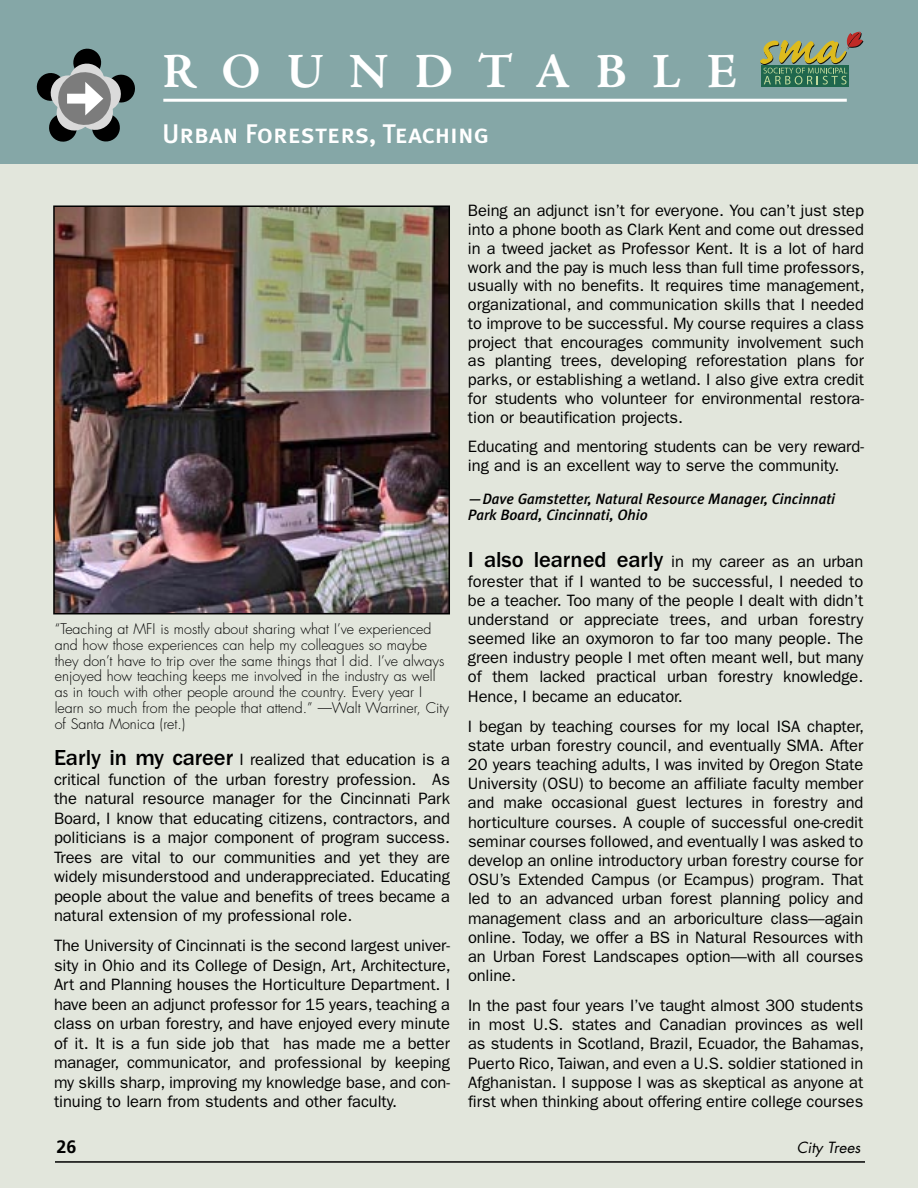
<style>
.page{position:relative;width:918px;height:1188px;background:#e2e6dc}
.page>*{position:absolute;margin:0;border:0;box-sizing:border-box;transform-origin:0 0}
.Body_Jenson{font:700 49.5px "Adobe Jenson Pro";letter-spacing:.51em;color:#fff}
.Body_Jenson-2{font:27px "Meta Plus Medium Caps";color:#fff}
.t1{font:700 18px "Frutiger";color:#000}
.body_Franklin_book{font:16.5px/19.2px "Franklin Gothic";letter-spacing:-.005em;color:#000;text-align:justify}
.TOC_credits{font:italic 500 15px/16.5px "Meta Plus";color:#000}
.t2{font:italic 15px "Futura";color:#000}
.t3{font:300 14.25px/15.8px "Futura";color:#000}
.s1{font-weight:500;font-size:22.5px}
</style>
<div class="page">
<div style="left:0;top:0;width:918px;height:164px;background:#85a7a7"></div>
<div style="left:761px;top:66px;width:88px;height:21px;background:#1f674d"></div>
<svg style="left:760px;top:31px;width:104px;height:54px"></svg>
<hr style="left:55px;top:1161px;width:810px;height:2px;background:#000">
<svg style="left:36px;top:48px;width:99px;height:94px"></svg>
<hr style="left:163px;top:99px;width:684px;height:3px;background:#fff">
<img style="left:56px;top:208px;width:391px;height:403px">
<div style="left:53px;top:205px;width:397px;height:409px;border:2px solid #000"></div>
<p class="Body_Jenson" style="left:162px;top:43px;width:576px">ROUNDTABLE</p>
<p class="Body_Jenson-2" style="left:162px;top:118px;width:328px">Urban Foresters, Teaching</p>
<p class="t3" style="left:55px;top:621px;width:396px">“Teaching at MFI is mostly about sharing what I’ve experienced and how those experiences can help my colleagues so maybe they don’t have to trip over the same things that I did. I’ve always enjoyed how teaching keeps me involved in the industry as well as in touch with other people around the country. Every year I learn so much from the people that attend.” —Walt Warriner, City of Santa Monica (ret.)</p>
<p class="body_Franklin_book" style="left:54px;top:750px;width:398px"><span class="s1">Early in my career</span> I realized that education is a critical function of the urban forestry profession. As the natural resource manager for the Cincinnati Park Board, I know that educating citizens, contractors, and politicians is a major component of program success.<br>Trees are vital to our communities and yet they are widely misunderstood and underappreciated. Educating people about the value and benefits of trees became a natural extension of my professional role.</p>
<p class="body_Franklin_book" style="left:54px;top:936px;width:398px">The University of Cincinnati is the second largest univer&shy;sity in Ohio and its College of Design, Art, Architecture, Art and Planning houses the Horticulture Department. I have been an adjunct professor for 15 years, teaching a class on urban forestry, and have enjoyed every minute of it. It is a fun side job that has made me a better manager, communicator, and professional by keeping my skills sharp, improving my knowledge base, and con&shy;tinuing to learn from students and other faculty.</p>
<p class="body_Franklin_book" style="left:468px;top:202px;width:398px;line-height:18.8px">Being an adjunct isn’t for everyone. You can’t just step into a phone booth as Clark Kent and come out dressed in a tweed jacket as Professor Kent. It is a lot of hard work and the pay is much less than full time professors, usually with no benefits. It requires time management, organizational, and communication skills that I needed to improve to be successful. My course requires a class project that encourages community involvement such as planting trees, developing reforestation plans for parks, or establishing a wetland. I also give extra credit for students who volunteer for environmental restora&shy;tion or beautification projects.</p>
<p class="body_Franklin_book" style="left:468px;top:437px;width:398px;line-height:18.8px">Educating and mentoring students can be very reward&shy;ing and is an excellent way to serve the community.</p>
<p class="TOC_credits" style="left:468px;top:490px;width:369px">—Dave Gamstetter, Natural Resource Manager, Cincinnati<br>Park Board, Cincinnati, Ohio</p>
<p class="body_Franklin_book" style="left:468px;top:552px;width:397px"><span class="s1">I also learned early</span> in my career as an urban forester that if I wanted to be successful, I needed to be a teacher. Too many of the people I dealt with didn’t understand or appreciate trees, and urban forestry seemed like an oxymoron to far too many people. The green industry people I met often meant well, but many of them lacked practical urban forestry knowledge.<br>Hence, I became an educator.</p>
<p class="body_Franklin_book" style="left:468px;top:717px;width:398px">I began by teaching courses for my local ISA chapter, state urban forestry council, and eventually SMA. After 20 years teaching adults, I was invited by Oregon State University (OSU) to become an affiliate faculty member and make occasional guest lectures in forestry and horticulture courses. A couple of successful one-credit seminar courses followed, and eventually I was asked to develop an online introductory urban forestry course for OSU’s Extended Campus (or Ecampus) program. That led to an advanced urban forest planning policy and management class and an arboriculture class—again online. Today, we offer a BS in Natural Resources with an Urban Forest Landscapes option—with all courses online.</p>
<p class="body_Franklin_book" style="left:468px;top:996px;width:398px">In the past four years I’ve taught almost 300 students in most U.S. states and Canadian provinces as well as students in Scotland, Brazil, Ecuador, the Bahamas, Puerto Rico, Taiwan, and even a U.S. soldier stationed in Afghanistan. I suppose I was as skeptical as anyone at first when thinking about offering entire college courses</p>
<p class="t1" style="left:57px;top:1137px;width:22px">26</p>
<p class="t2" style="left:797px;top:1138px;width:65px">City Trees</p>
</div>
